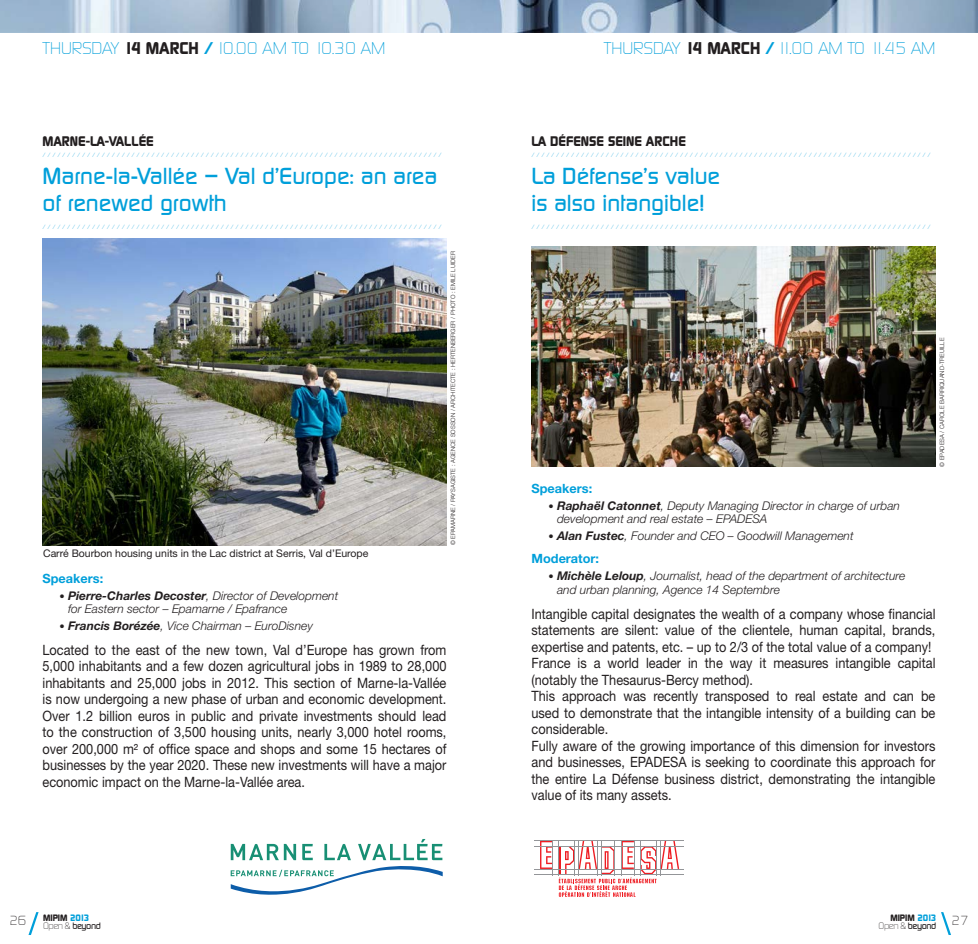
<style>
.page{position:relative;width:978px;height:944px;background:#fff}
.page>*{position:absolute;margin:0;border:0;box-sizing:border-box;transform-origin:0 0}
.t1{font:500 22.5px/27px "Digital";color:#009fda}
.t2{font:300 16.5px "Digital";color:#009fda}
.t3{font:14.25px/16.5px "Helvetica Neue LT Std";color:#231f20;scale:.9 1}
.t4{font:700 13.5px "Digital";color:#231f20}
.t5{font:700 12.75px "Helvetica Neue LT Std";color:#009fda}
.t6{font:300 12.75px "Digital";color:#231f20}
.t7{font:italic 300 12px/13.5px "Helvetica Neue LT Std";color:#231f20}
.t8{font:10.5px "Helvetica Neue LT Std";color:#231f20}
.t9{font:500 9px/7.5px "Digital";letter-spacing:-.05em;color:#231f20}
.t10{font:700 9px "Digital";color:#231f20}
.t11{font:300 6px "Digital";color:#009fda}
.t12{font:300 6px "Helvetica Neue LT Std";color:#231f20}
.s1{font-weight:700;color:#231f20}
.s2{font-weight:700}
.s3{font-weight:400;font-style:normal;font-size:10.5px}
.s4{font-weight:700;color:#009fda}
.s5{font-weight:300}
.s6{color:#009fda}
.s7{font-weight:300;font-size:12.75px}
</style>
<div class="page">
<svg style="left:28px;top:912px;width:11px;height:23px"></svg>
<svg style="left:941px;top:912px;width:10px;height:23px"></svg>
<img style="left:0;top:0;width:978px;height:33px">
<svg style="left:559px;top:841px;width:120px;height:56px"></svg>
<svg style="left:540px;top:841px;width:12px;height:28px"></svg>
<hr style="left:621px;top:841px;width:1px;height:35px;background:#939598">
<hr style="left:534px;top:874px;width:149px;height:1px;background:#939598">
<hr style="left:534px;top:869px;width:149px;height:1px;background:#939598">
<hr style="left:660px;top:841px;width:1px;height:35px;background:#939598">
<hr style="left:656px;top:841px;width:1px;height:35px;background:#939598">
<hr style="left:601px;top:841px;width:1px;height:35px;background:#939598">
<hr style="left:597px;top:841px;width:1px;height:35px;background:#939598">
<hr style="left:578px;top:841px;width:1px;height:35px;background:#939598">
<hr style="left:574px;top:841px;width:1px;height:35px;background:#939598">
<hr style="left:640px;top:841px;width:1px;height:35px;background:#939598">
<hr style="left:634px;top:841px;width:1px;height:35px;background:#939598">
<hr style="left:615px;top:841px;width:1px;height:35px;background:#939598">
<hr style="left:534px;top:846px;width:149px;height:1px;background:#939598">
<hr style="left:534px;top:840px;width:149px;height:1px;background:#939598">
<hr style="left:559px;top:841px;width:1px;height:35px;background:#939598">
<hr style="left:552px;top:841px;width:1px;height:35px;background:#939598">
<svg style="left:231px;top:839px;width:212px;height:56px"></svg>
<img style="left:531px;top:247px;width:404px;height:220px">
<img style="left:43px;top:238px;width:403px;height:307px">
<p class="t2" style="left:43px;top:39px;width:41px">THURSDA</p>
<p class="t2" style="left:111px;top:39px;width:263px">Y <span class="s1">14 MARCH</span> <span class="s2">/</span>10.00 AM TO 10.30 AM</p>
<p class="t2" style="left:604px;top:39px;width:41px">THURSDA</p>
<p class="t2" style="left:672px;top:39px;width:252px">Y <span class="s1">14 MARCH</span> <span class="s2">/</span>11.00 AM TO 11.45 AM</p>
<p class="t4" style="left:43px;top:133px;width:70px">MARN E-LA-VALL</p>
<p class="t4" style="left:139px;top:133px;width:17px">ÉE</p>
<p class="t11" style="left:43px;top:151px;width:401px">/ / / / / / / / / / / / / / / / / / / / / / / / / / / / / / / / / / / / / / / / / / / / / / / / / / / / / / / / / / / / / / / / / / / / / / / / / / / / / / / / /</p>
<h1 class="t1" style="left:43px;top:162px;width:396px">Marne-la-Vallée – Val d’Europe: an area of renewed growth</h1>
<p class="t11" style="left:43px;top:224px;width:401px">/ / / / / / / / / / / / / / / / / / / / / / / / / / / / / / / / / / / / / / / / / / / / / / / / / / / / / / / / / / / / / / / / / / / / / / / / / / / / / / / / /</p>
<p class="t8" style="left:43px;top:547px;width:327px">Carré Bourbon housing units in the Lac district at Serris, Val d’Europe</p>
<p class="t12" style="left:449px;top:545px;width:295px;rotate:-90deg">© Epamarne / Paysagiste : Agence Sosson / Architecte : Hertenberger / Photo : Emile Luider</p>
<p class="t5" style="left:43px;top:570px;width:62px">Speakers:</p>
<p class="t7" style="left:68px;top:588px;width:272px;text-indent:-9px"><span class="s3">•</span> <span class="s2">Pierre-Charles Decoster</span>, Director of Development for Eastern sector – Epamarne / Epafrance</p>
<p class="t7" style="left:60px;top:619px;width:255px"><span class="s3">•</span> <span class="s2">Francis Borézée</span>, Vice Chairman – EuroDisney</p>
<p class="t3" style="left:43px;top:641px;width:450px;text-align:justify">Located to the east of the new town, Val d’Europe has grown from 5,000 inhabitants and a few dozen agricultural jobs in 1989 to 28,000 inhabitants and 25,000 jobs in 2012. This section of Marne-la-Vallée is now undergoing a new phase of urban and economic development.<br>Over 1.2 billion euros in public and private investments should lead to the construction of 3,500 housing units, nearly 3,000 hotel rooms, over 200,000 m² of office space and shops and some 15 hectares of businesses by the year 2020. These new investments will have a major economic impact on the Marne-la-Vallée area.</p>
<p class="t4" style="left:531px;top:133px;width:156px">LA DÉFENSE SEINE ARCHE</p>
<p class="t11" style="left:531px;top:151px;width:401px">/ / / / / / / / / / / / / / / / / / / / / / / / / / / / / / / / / / / / / / / / / / / / / / / / / / / / / / / / / / / / / / / / / / / / / / / / / / / / / / / / /</p>
<h1 class="t1" style="left:531px;top:162px;width:190px">La Défense’s value is also intangible!</h1>
<p class="t11" style="left:531px;top:224px;width:401px">/ / / / / / / / / / / / / / / / / / / / / / / / / / / / / / / / / / / / / / / / / / / / / / / / / / / / / / / / / / / / / / / / / / / / / / / / / / / / / / / / /</p>
<p class="t12" style="left:938px;top:467px;width:130px;rotate:-90deg">© EPADESA / Carole Barriquand-Treuille</p>
<p class="t5" style="left:531px;top:480px;width:62px">Speakers:</p>
<p class="t7" style="left:557px;top:498px;width:344px;text-indent:-9px"><span class="s3">•</span> <span class="s2">Raphaël Catonnet</span>, Deputy Managing Director in charge of urban development and real estate – EPADESA</p>
<p class="t7" style="left:549px;top:529px;width:307px"><span class="s3">•</span> <span class="s2">Alan Fustec</span>, Founder and CEO – Goodwill Management</p>
<p class="t5" style="left:531px;top:551px;width:69px">Moderator:</p>
<p class="t7" style="left:557px;top:569px;width:350px;text-indent:-9px"><span class="s3">•</span> <span class="s2">Michèle Leloup</span>, Journalist, head of the department of architecture and urban planning, Agence 14 Septembre</p>
<p class="t3" style="left:531px;top:605px;width:450px">Intangible capital designates the wealth of a company whose financial statements are silent: value of the clientele, human capital, brands, expertise and patents, etc. – up to 2/3 of the total value of a company!<br>France is a world leader in the way it measures intangible capital (notably the Thesaurus-Bercy method).<br>This approach was recently transposed to real estate and can be used to demonstrate that the intangible intensity of a building can be considerable.<br>Fully aware of the growing importance of this dimension for investors and businesses, EPADESA is seeking to coordinate this approach for the entire La Défense business district, demonstrating the intangible value of its many assets.</p>
<p class="t6" style="left:9px;top:913px;width:18px">26</p>
<p class="t9" style="left:43px;top:914px;width:59px"><span class="s2">MIPIM</span> <span class="s4">2013<br></span><span class="s5">OPEN &amp;</span> beyond</p>
<p class="t9" style="left:879px;top:922px;width:59px"><span class="s5">OPEN &amp;</span> beyond</p>
<p class="t10" style="left:890px;top:913px;width:80px">MIPIM <span class="s6">2013</span> <span class="s7">27</span></p>
</div>
